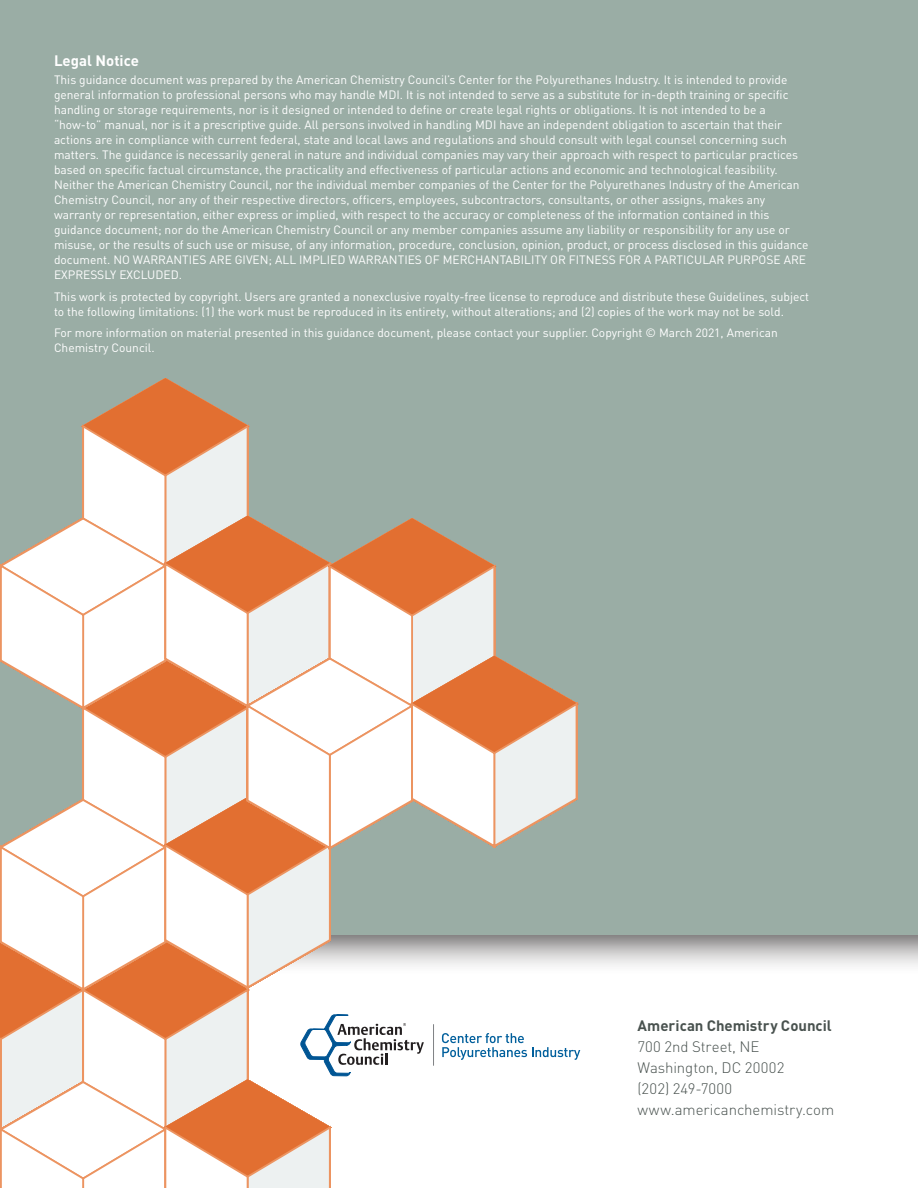
<style>
.page{position:relative;width:918px;height:1188px;background:#9aada5}
.page>*{position:absolute;margin:0;border:0;box-sizing:border-box;transform-origin:0 0}
.t1{font:300 15px/21px "DIN";letter-spacing:-.005em;color:#49524f}
.orange_subhead{font:700 15px "DIN";color:#fff}
.Legal_text{font:12px/15px "DIN";color:#fff}
.s1{font-weight:700}
</style>
<div class="page">
<div style="left:0;top:933px;width:918px;height:255px;background:#231f20;opacity:.75"></div>
<svg style="left:0;top:378px;width:580px;height:810px"></svg>
<p class="orange_subhead" style="left:54px;top:51px;width:86px">Legal Notice</p>
<p class="Legal_text" style="left:54px;top:72px;width:756px">This guidance document was prepared by the American Chemistry Council’s Center for the Polyurethanes Industry. It is intended to provide general information to professional persons who may handle MDI. It is not intended to serve as a substitute for in-depth training or specific handling or storage requirements, nor is it designed or intended to define or create legal rights or obligations. It is not intended to be a “how-to” manual, nor is it a prescriptive guide. All persons involved in handling MDI have an independent obligation to ascertain that their actions are in compliance with current federal, state and local laws and regulations and should consult with legal counsel concerning such matters. The guidance is necessarily general in nature and individual companies may vary their approach with respect to particular practices based on specific factual circumstance, the practicality and effectiveness of particular actions and economic and technological feasibility.<br>Neither the American Chemistry Council, nor the individual member companies of the Center for the Polyurethanes Industry of the American Chemistry Council, nor any of their respective directors, officers, employees, subcontractors, consultants, or other assigns, makes any warranty or representation, either express or implied, with respect to the accuracy or completeness of the information contained in this guidance document; nor do the American Chemistry Council or any member companies assume any liability or responsibility for any use or misuse, or the results of such use or misuse, of any information, procedure, conclusion, opinion, product, or process disclosed in this guidance document. NO WARRANTIES ARE GIVEN; ALL IMPLIED WARRANTIES OF MERCHANTABILITY OR FITNESS FOR A PARTICULAR PURPOSE ARE EXPRESSLY EXCLUDED.</p>
<p class="Legal_text" style="left:54px;top:289px;width:757px">This work is protected by copyright. Users are granted a nonexclusive royalty-free license to reproduce and distribute these Guidelines, subject to the following limitations: (1) the work must be reproduced in its entirety, without alterations; and (2) copies of the work may not be sold.</p>
<p class="Legal_text" style="left:54px;top:325px;width:725px">For more information on material presented in this guidance document, please contact your supplier. Copyright © March 2021, American<br>Chemistry Council.</p>
<p class="t1" style="left:638px;top:1015px;width:198px"><span class="s1">American Chemistry Council<br></span>700 2nd Street, NE<br>Washington, DC 20002<br>(202) 249-7000 www.americanchemistry.com</p>
</div>
